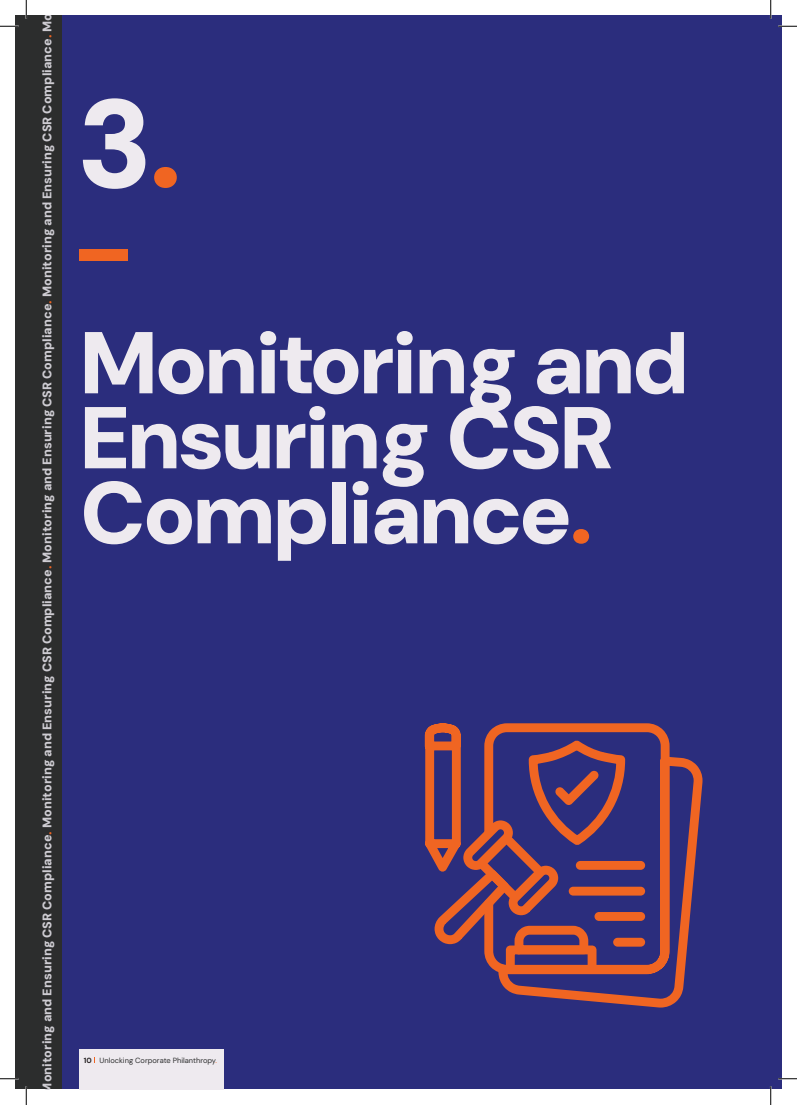
<style>
.page{position:relative;width:797px;height:1105px;background:#fff}
.page>*{position:absolute;margin:0;border:0;box-sizing:border-box;transform-origin:0 0}
.t1{font:125px "DM Sans 9 pt";color:#eeeaef}
.t2{font:87.5px/75px "DM Sans 9 pt";color:#eeeaef}
.t3{font:12.5px "DM Sans 9 pt";color:#ceccd2}
.t4{font:7.5px "DM Sans 18 pt";color:#2c2d2d}
.s1{color:#f06522}
.s2{font-weight:700;color:#231f20}
</style>
<div class="page">
<div style="left:16px;top:16px;width:765px;height:1073px;background:#2b2d7d"></div>
<svg style="left:484px;top:723px;width:218px;height:284px"></svg>
<svg style="left:506px;top:947px;width:90px;height:27px"></svg>
<svg style="left:424px;top:723px;width:221px;height:224px"></svg>
<div style="left:79px;top:249px;width:49px;height:11px;background:#f06522"></div>
<div style="left:16px;top:16px;width:46px;height:1073px;background:#2c2d2d"></div>
<div style="left:79px;top:1049px;width:145px;height:40px;background:#eeeaef"></div>
<svg style="left:0;top:25px;width:19px;height:2px"></svg>
<svg style="left:778px;top:25px;width:19px;height:2px"></svg>
<svg style="left:0;top:1078px;width:19px;height:1px"></svg>
<svg style="left:778px;top:1078px;width:19px;height:1px"></svg>
<svg style="left:25px;top:0;width:2px;height:19px"></svg>
<svg style="left:25px;top:1086px;width:2px;height:19px"></svg>
<svg style="left:770px;top:0;width:1px;height:19px"></svg>
<svg style="left:770px;top:1086px;width:1px;height:19px"></svg>
<p class="t3" style="left:40px;top:1093px;width:1094px;rotate:-90deg">Monitoring and Ensuring CSR Compliance<span class="s1">.</span> Monitoring and Ensuring CSR Compliance<span class="s1">.</span> Monitoring and Ensuring CSR Compliance<span class="s1">.</span> Monitoring and Ensuring CSR Compliance<span class="s1">.</span> Moni</p>
<h1 class="t1" style="left:78px;top:66px;width:104px">3<span class="s1">.</span></h1>
<h2 class="t2" style="left:81px;top:325px;width:608px">Monitoring and<br>Ensuring CSR<br>Compliance<span class="s1">.</span></h2>
<p class="t4" style="left:84px;top:1056px;width:135px"><span class="s2">10</span> Unlocking Corporate Philanthropy<span class="s1">.</span></p>
</div>
